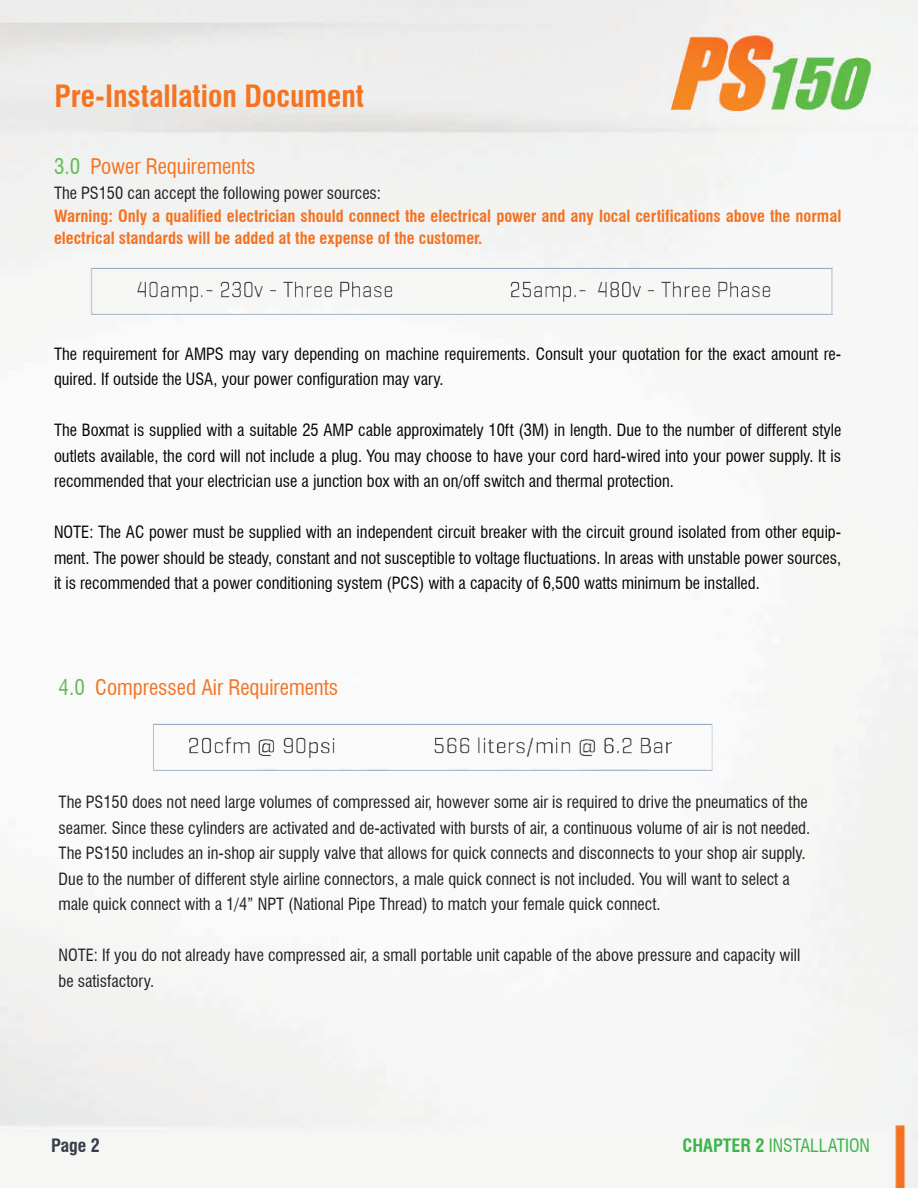
<style>
.page{position:relative;width:918px;height:1188px;background:#fff}
.page>*{position:absolute;margin:0;border:0;box-sizing:border-box;transform-origin:0 0}
.t1{font:700 condensed 30px "Swiss 721 BT";color:#f47421}
.t2{font:condensed 21px "Swiss 721 BT";color:#f47321}
.t3{font:condensed 18px "Swiss 721 BT";color:#3db54a}
.t4{font:700 condensed 18px "Swiss 721 BT";color:#383d47}
.t5{font:condensed 16.5px/25.5px "Swiss 721 BT";color:#040503;text-align:justify}
.t6{font:condensed 16.5px/25.5px "Swiss 721 BT";color:#231f20}
.t7{font:700 condensed 16.5px/22.5px "Swiss 721 BT";color:#f47321}
.s1{color:#62bc53}
.s2{font-weight:700}
</style>
<div class="page">
<img style="left:1px;top:1px;width:917px;height:1187px">
<img style="left:66px;top:258px;width:784px;height:65px">
<img style="left:149px;top:715px;width:577px;height:65px">
<h1 class="t1" style="left:54px;top:78px;width:311px">Pre-Installation Document</h1>
<p class="t2" style="left:54px;top:154px;width:203px"><span class="s1">3.0</span> Power Requirements</p>
<p class="t6" style="left:54px;top:181px;width:329px">The PS150 can accept the following power sources:</p>
<p class="t7" style="left:54px;top:205px;width:789px">Warning: Only a qualified electrician should connect the electrical power and any local certifications above the normal electrical standards will be added at the expense of the customer.</p>
<p class="t5" style="left:54px;top:341px;width:789px">The requirement for AMPS may vary depending on machine requirements. Consult your quotation for the exact amount re&shy;quired. If outside the USA, your power configuration may vary.</p>
<p class="t5" style="left:54px;top:418px;width:789px">The Boxmat is supplied with a suitable 25 AMP cable approximately 10ft (3M) in length. Due to the number of different style outlets available, the cord will not include a plug. You may choose to have your cord hard-wired into your power supply. It is recommended that your electrician use a junction box with an on/off switch and thermal protection.</p>
<p class="t5" style="left:54px;top:520px;width:789px">NOTE: The AC power must be supplied with an independent circuit breaker with the circuit ground isolated from other equip&shy;ment. The power should be steady, constant and not susceptible to voltage fluctuations. In areas with unstable power sources, it is recommended that a power conditioning system (PCS) with a capacity of 6,500 watts minimum be installed.</p>
<p class="t2" style="left:59px;top:675px;width:281px"><span class="s1">4.0</span> Compressed Air Requirements</p>
<p class="t6" style="left:59px;top:790px;width:753px">The PS150 does not need large volumes of compressed air, however some air is required to drive the pneumatics of the seamer. Since these cylinders are activated and de-activated with bursts of air, a continuous volume of air is not needed.<br>The PS150 includes an in-shop air supply valve that allows for quick connects and disconnects to your shop air supply.<br>Due to the number of different style airline connectors, a male quick connect is not included. You will want to select a male quick connect with a 1/4” NPT (National Pipe Thread) to match your female quick connect.</p>
<p class="t6" style="left:59px;top:943px;width:743px">NOTE: If you do not already have compressed air, a small portable unit capable of the above pressure and capacity will be satisfactory.</p>
<p class="t4" style="left:51px;top:1135px;width:50px">Page 2</p>
<p class="t3" style="left:683px;top:1135px;width:189px"><span class="s2">CHAPTER 2</span> INSTALLATION</p>
</div>
